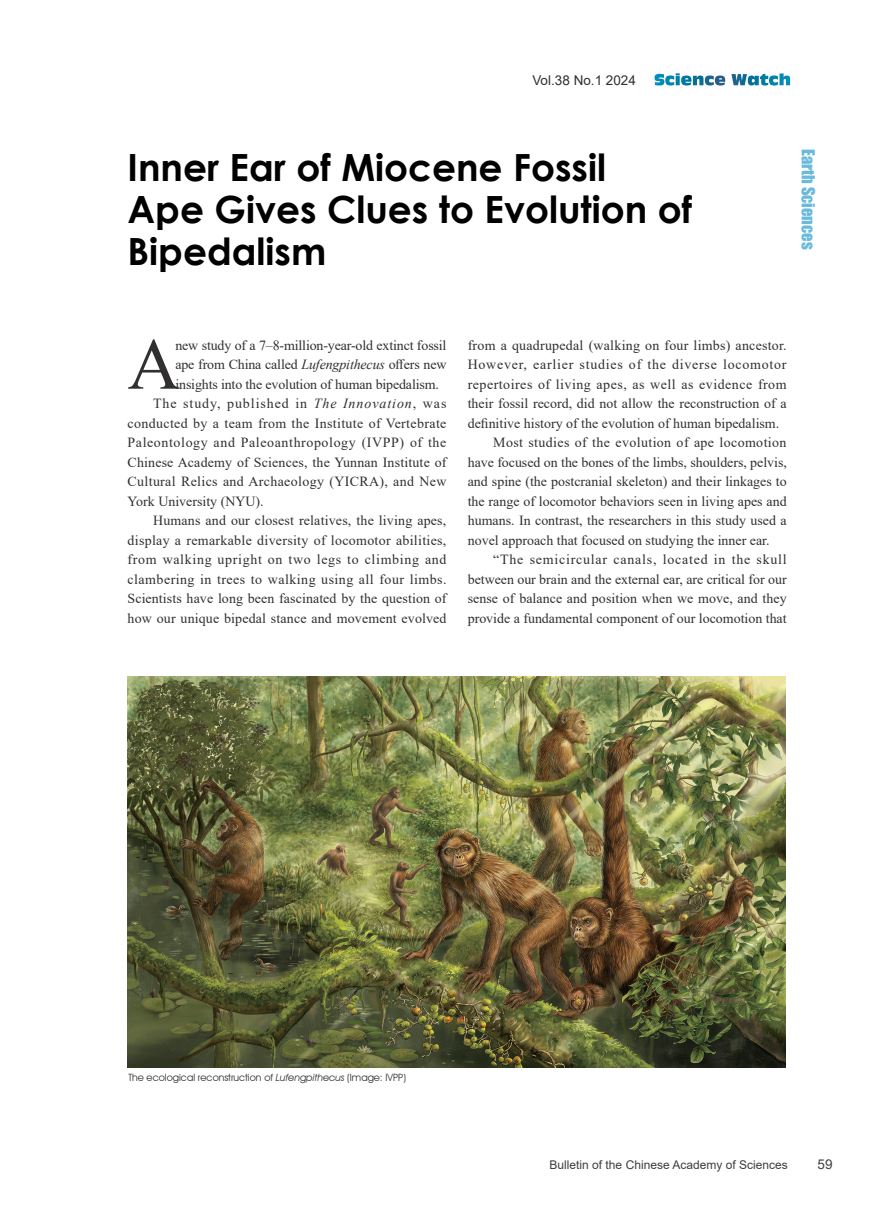
<style>
.page{position:relative;width:893px;height:1212px;background:#fff}
.page>*{position:absolute;margin:0;border:0;box-sizing:border-box;transform-origin:0 0}
.正文{font:72.9px "Times New Roman";color:#312f30}
.大标题{font:700 37.5px/42px "Century Gothic";color:#000}
.图片说明{font:16.5px "Impact";color:#69badb}
.正文-2{font:13.95px/19.5px "Times New Roman";color:#312f30;text-align:justify}
.t1{font:13.5px "Arial";color:#312f30}
.t2{font:13.5px "Arial";color:#3e3e3f}
.t3{font:12px "Arial";color:#3e3e3f}
.图片说明-2{font:10.05px "Avant Garde IT Cby BT";color:#312f30}
.s1{font-family:"Antique Olive Compact";font-size:15px;color:#fff}
.s2{font-style:italic}
</style>
<div class="page">
<img style="left:128px;top:676px;width:658px;height:391px">
<p class="t1" style="left:532px;top:71px;width:260px">Vol.38 No.1 2024 <span class="s1">Science Watch</span></p>
<p class="大标题" style="left:128px;top:145px;width:566px">Inner Ear of Miocene Fossil<br>Ape Gives Clues to Evolution of<br>Bipedalism</p>
<p class="图片说明" style="left:821px;top:149px;width:102px;rotate:90deg">Earth Sciences</p>
<p class="正文" style="left:128px;top:313px;width:54px">A</p>
<p class="正文-2" style="left:175px;top:335px;width:273px">new study of a 7–8-million-year-old extinct fossil ape from China called <span class="s2">Lufengpithecus</span> offers new insights into the evolution of human bipedalism.</p>
<p class="正文-2" style="left:128px;top:393px;width:321px;text-indent:26px">The study, published in <span class="s2">The Innovation</span>, was conducted by a team from the Institute of Vertebrate Paleontology and Paleoanthropology (IVPP) of the Chinese Academy of Sciences, the Yunnan Institute of Cultural Relics and Archaeology (YICRA), and New York University (NYU).</p>
<p class="正文-2" style="left:128px;top:510px;width:320px;text-indent:26px">Humans and our closest relatives, the living apes, display a remarkable diversity of locomotor abilities, from walking upright on two legs to climbing and clambering in trees to walking using all four limbs.<br>Scientists have long been fascinated by the question of how our unique bipedal stance and movement evolved</p>
<p class="正文-2" style="left:468px;top:335px;width:321px">from a quadrupedal (walking on four limbs) ancestor.<br>However, earlier studies of the diverse locomotor repertoires of living apes, as well as evidence from their fossil record, did not allow the reconstruction of a definitive history of the evolution of human bipedalism.</p>
<p class="正文-2" style="left:468px;top:432px;width:321px;text-indent:26px">Most studies of the evolution of ape locomotion have focused on the bones of the limbs, shoulders, pelvis, and spine (the postcranial skeleton) and their linkages to the range of locomotor behaviors seen in living apes and humans. In contrast, the researchers in this study used a novel approach that focused on studying the inner ear.</p>
<p class="正文-2" style="left:468px;top:549px;width:320px;text-indent:26px">“The semicircular canals, located in the skull between our brain and the external ear, are critical for our sense of balance and position when we move, and they provide a fundamental component of our locomotion that</p>
<p class="图片说明-2" style="left:128px;top:1071px;width:279px">The ecological reconstruction of <span class="s2">Lufengpithecus</span> (Image: IVPP)</p>
<p class="t3" style="left:550px;top:1156px;width:240px">Bulletin of the Chinese Academy of Sciences</p>
<p class="t2" style="left:817px;top:1155px;width:17px">59</p>
</div>
